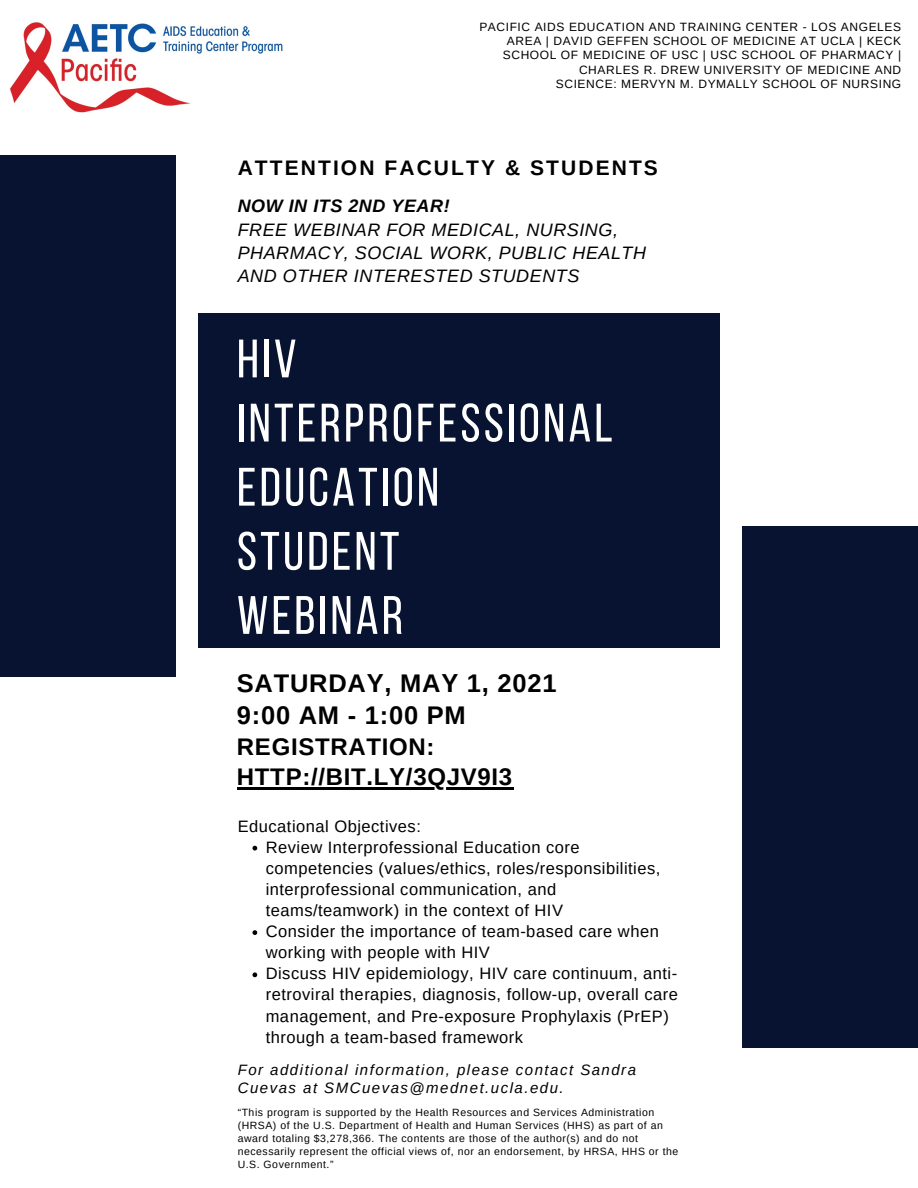
<style>
.page{position:relative;width:918px;height:1188px;background:#fff}
.page>*{position:absolute;margin:0;border:0;box-sizing:border-box;transform-origin:0 0}
.t1{font:54px "Bebas Neue";letter-spacing:.06em;color:#fff}
.t2{font:700 25.5px "Arimo";letter-spacing:.03em;color:#000}
.t3{font:700 24px/30.3px "Arimo";letter-spacing:.03em;color:#000}
.t4{font:700 21px "Arimo";letter-spacing:.1em;color:#000}
.t5{font:italic 18px/23.2px "Arimo";letter-spacing:.03em;color:#000}
.t6{font:16.5px/21.1px "Arimo";letter-spacing:.03em;color:#000}
.t7{font:italic 15px/18px "Arimo";letter-spacing:.1em;color:#000}
.t8{font:12px/14.2px "Arimo";letter-spacing:.05em;color:#000;text-align:right}
.t9{font:10.5px/13px "Arimo";letter-spacing:.05em;color:#000}
.s1{font-weight:700}
</style>
<div class="page">
<div style="left:198px;top:314px;width:522px;height:334px;background:#071330"></div>
<hr style="left:237px;top:787px;width:276px;height:2px;background:#000">
<div style="left:0;top:155px;width:176px;height:522px;background:#071330"></div>
<div style="left:742px;top:526px;width:176px;height:522px;background:#071330"></div>
<svg style="left:252px;top:846px;width:5px;height:5px"></svg>
<svg style="left:252px;top:930px;width:5px;height:5px"></svg>
<svg style="left:252px;top:972px;width:5px;height:5px"></svg>
<img style="left:10px;top:22px;width:273px;height:91px">
<p class="t8" style="left:479px;top:20px;width:423px">PACIFIC AIDS EDUCATION AND TRAINING CENTER - LOS ANGELES AREA | DAVID GEFFEN SCHOOL OF MEDICINE AT UCLA | KECK SCHOOL OF MEDICINE OF USC | USC SCHOOL OF PHARMACY | CHARLES R. DREW UNIVERSITY OF MEDICINE AND<br>SCIENCE: MERVYN M. DYMALLY SCHOOL OF NURSING</p>
<p class="t4" style="left:238px;top:156px;width:422px">ATTENTION FACULTY &amp; STUDENTS</p>
<p class="t5" style="left:238px;top:194px;width:410px"><span class="s1">NOW IN ITS 2ND YEAR!<br></span>FREE WEBINAR FOR MEDICAL, NURSING,<br>PHARMACY, SOCIAL WORK, PUBLIC HEALTH<br>AND OTHER INTERESTED STUDENTS</p>
<p class="t1" style="left:237px;top:337px;width:61px">HIV</p>
<p class="t1" style="left:237px;top:401px;width:377px">INTERPROFESSIONAL</p>
<p class="t1" style="left:237px;top:465px;width:204px">EDUCATION</p>
<p class="t1" style="left:237px;top:529px;width:164px">STUDENT</p>
<p class="t1" style="left:237px;top:593px;width:168px">WEBINAR</p>
<p class="t2" style="left:237px;top:668px;width:321px">SATURDAY, MAY 1, 2021</p>
<p class="t2" style="left:237px;top:701px;width:230px">9:00 AM - 1:00 PM</p>
<p class="t3" style="left:237px;top:731px;width:277px">REGISTRATION:<br>HTTP://BIT.LY/3QJV9I3</p>
<p class="t6" style="left:266px;top:815px;width:414px;text-indent:-28px">Educational Objectives:<br>Review Interprofessional Education core competencies (values/ethics, roles/responsibilities, interprofessional communication, and teams/teamwork) in the context of HIV<br>Consider the importance of team-based care when working with people with HIV<br>Discuss HIV epidemiology, HIV care continuum, anti&shy;retroviral therapies, diagnosis, follow-up, overall care management, and Pre-exposure Prophylaxis (PrEP) through a team-based framework</p>
<p class="t7" style="left:238px;top:1060px;width:400px">For additional information, please contact Sandra<br>Cuevas at SMCuevas@mednet.ucla.edu.</p>
<p class="t9" style="left:238px;top:1105px;width:442px">“This program is supported by the Health Resources and Services Administration (HRSA) of the U.S. Department of Health and Human Services (HHS) as part of an award totaling $3,278,366. The contents are those of the author(s) and do not necessarily represent the official views of, nor an endorsement, by HRSA, HHS or the U.S. Government.”</p>
</div>
